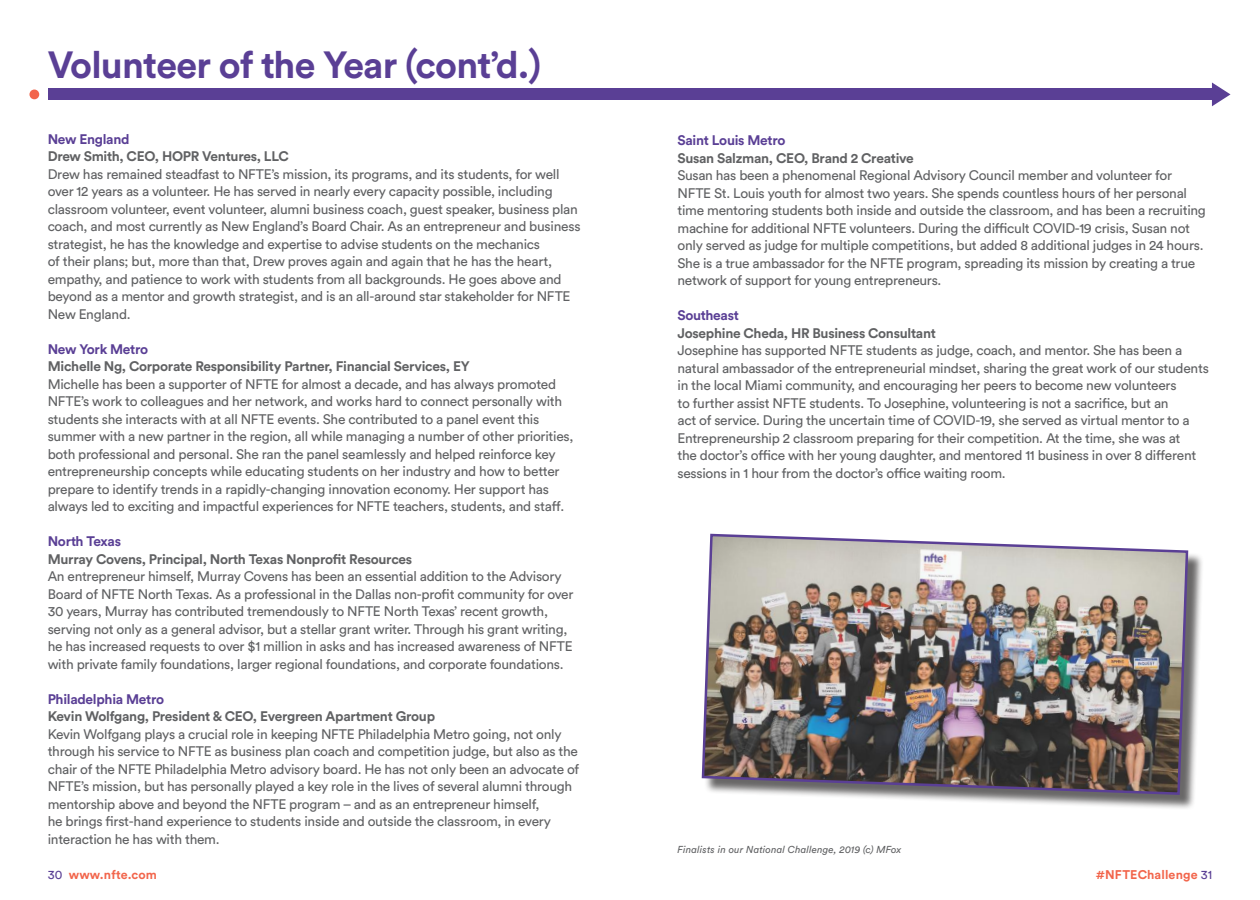
<style>
.page{position:relative;width:1260px;height:900px;background:#fff}
.page>*{position:absolute;margin:0;border:0;box-sizing:border-box;transform-origin:0 0}
.t1{font:700 37.5px "Circular Std";letter-spacing:-.02em;color:#5a3f95}
.t2{font:13.75px/17.5px "Circular Std";letter-spacing:-.02em;color:#606163}
.t3{font:700 13.75px "Circular Std";letter-spacing:-.02em;color:#606163}
.t4{font:700 13.75px "Circular Std";letter-spacing:-.02em;color:#5a3f95}
.t5{font:700 12.5px "Circular Std";letter-spacing:.01em;color:#f2654b}
.t6{font:italic 10px "Circular Std";letter-spacing:.01em;color:#606163}
.s1{font-weight:400;color:#5a3f95}
</style>
<div class="page">
<div style="left:48px;top:89px;width:1169px;height:11px;background:#5a3f95"></div>
<svg style="left:1212px;top:83px;width:19px;height:23px"></svg>
<div style="left:29px;top:90px;width:10px;height:9px;background:#f2654b;border-radius:50%"></div>
<div style="left:704px;top:536px;width:500px;height:274px;background:#373535;opacity:.75"></div>
<img style="left:701px;top:533px;width:489px;height:263px">
<h1 class="t1" style="left:48px;top:40px;width:495px">Volunteer of the Year (cont’d.)</h1>
<p class="t4" style="left:48px;top:130px;width:83px">New England</p>
<p class="t3" style="left:48px;top:148px;width:243px">Drew Smith, CEO, HOPR Ventures, LLC</p>
<p class="t2" style="left:48px;top:165px;width:534px">Drew has remained steadfast to NFTE’s mission, its programs, and its students, for well over 12 years as a volunteer. He has served in nearly every capacity possible, including classroom volunteer, event volunteer, alumni business coach, guest speaker, business plan coach, and most currently as New England’s Board Chair. As an entrepreneur and business strategist, he has the knowledge and expertise to advise students on the mechanics<br>of their plans; but, more than that, Drew proves again and again that he has the heart, empathy, and patience to work with students from all backgrounds. He goes above and beyond as a mentor and growth strategist, and is an all-around star stakeholder for NFTE New England.</p>
<p class="t4" style="left:48px;top:340px;width:102px">New York Metro</p>
<p class="t3" style="left:48px;top:358px;width:424px">Michelle Ng, Corporate Responsibility Partner, Financial Services, EY</p>
<p class="t2" style="left:48px;top:375px;width:527px">Michelle has been a supporter of NFTE for almost a decade, and has always promoted NFTE’s work to colleagues and her network, and works hard to connect personally with students she interacts with at all NFTE events. She contributed to a panel event this summer with a new partner in the region, all while managing a number of other priorities, both professional and personal. She ran the panel seamlessly and helped reinforce key entrepreneurship concepts while educating students on her industry and how to better prepare to identify trends in a rapidly-changing innovation economy. Her support has always led to exciting and impactful experiences for NFTE teachers, students, and staff.</p>
<p class="t4" style="left:48px;top:533px;width:75px">North Texas</p>
<p class="t3" style="left:48px;top:550px;width:366px">Murray Covens, Principal, North Texas Nonprofit Resources</p>
<p class="t2" style="left:48px;top:568px;width:527px">An entrepreneur himself, Murray Covens has been an essential addition to the Advisory Board of NFTE North Texas. As a professional in the Dallas non-profit community for over 30 years, Murray has contributed tremendously to NFTE North Texas’ recent growth, serving not only as a general advisor, but a stellar grant writer. Through his grant writing, he has increased requests to over $1 million in asks and has increased awareness of NFTE with private family foundations, larger regional foundations, and corporate foundations.</p>
<p class="t4" style="left:48px;top:690px;width:118px">Philadelphia Metro</p>
<p class="t3" style="left:48px;top:708px;width:389px">Kevin Wolfgang, President &amp; CEO, Evergreen Apartment Group</p>
<p class="t2" style="left:48px;top:725px;width:533px">Kevin Wolfgang plays a crucial role in keeping NFTE Philadelphia Metro going, not only through his service to NFTE as business plan coach and competition judge, but also as the chair of the NFTE Philadelphia Metro advisory board. He has not only been an advocate of NFTE’s mission, but has personally played a key role in the lives of several alumni through mentorship above and beyond the NFTE program – and as an entrepreneur himself,<br>he brings first-hand experience to students inside and outside the classroom, in every interaction he has with them.</p>
<p class="t4" style="left:678px;top:131px;width:110px">Saint Louis Metro</p>
<p class="t3" style="left:678px;top:149px;width:238px">Susan Salzman, CEO, Brand 2 Creative</p>
<p class="t2" style="left:678px;top:166px;width:530px">Susan has been a phenomenal Regional Advisory Council member and volunteer for NFTE St. Louis youth for almost two years. She spends countless hours of her personal time mentoring students both inside and outside the classroom, and has been a recruiting machine for additional NFTE volunteers. During the difficult COVID-19 crisis, Susan not only served as judge for multiple competitions, but added 8 additional judges in 24 hours.<br>She is a true ambassador for the NFTE program, spreading its mission by creating a true network of support for young entrepreneurs.</p>
<p class="t4" style="left:678px;top:306px;width:63px">Southeast</p>
<p class="t3" style="left:678px;top:324px;width:260px">Josephine Cheda, HR Business Consultant</p>
<p class="t2" style="left:678px;top:341px;width:533px">Josephine has supported NFTE students as judge, coach, and mentor. She has been a natural ambassador of the entrepreneurial mindset, sharing the great work of our students in the local Miami community, and encouraging her peers to become new volunteers<br>to further assist NFTE students. To Josephine, volunteering is not a sacrifice, but an<br>act of service. During the uncertain time of COVID-19, she served as virtual mentor to a Entrepreneurship 2 classroom preparing for their competition. At the time, she was at<br>the doctor’s office with her young daughter, and mentored 11 business in over 8 different sessions in 1 hour from the doctor’s office waiting room.</p>
<p class="t6" style="left:678px;top:843px;width:226px">Finalists in our National Challenge, 2019 (c) MFox</p>
<p class="t5" style="left:48px;top:866px;width:111px"><span class="s1">30</span> www.nfte.com</p>
<p class="t5" style="left:1096px;top:866px;width:118px">#NFTEChallenge <span class="s1">31</span></p>
</div>
